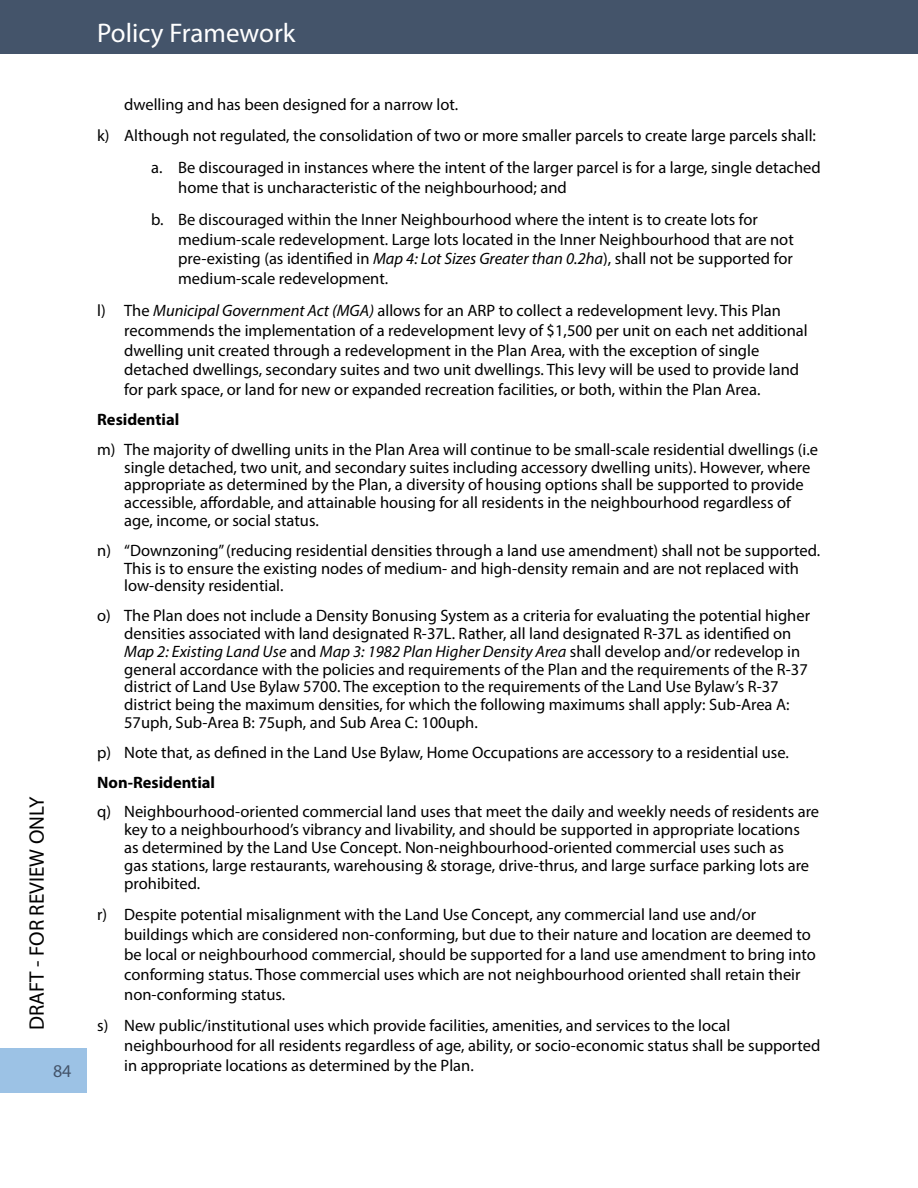
<style>
.page{position:relative;width:918px;height:1188px;background:#fff}
.page>*{position:absolute;margin:0;border:0;box-sizing:border-box;transform-origin:0 0}
.t1{font:27px "Myriad Pro";color:#fff}
.t2{font:21px "Myriad Pro";color:#000}
.t3{font:18px "Myriad Pro";color:#44546a}
.t4{font:16.5px/17.9px "Myriad Pro";color:#000}
.t5{font:700 16.5px "Myriad Pro";color:#000}
.s1{font-style:italic}
</style>
<div class="page">
<div style="left:0;top:1048px;width:86px;height:45px;background:#9cc2e5"></div>
<div style="left:0;top:0;width:918px;height:54px;background:#44546a"></div>
<p class="t2" style="left:24px;top:1030px;width:235px;rotate:-90deg">DRAFT - FOR REVIEW ONLY</p>
<p class="t3" style="left:53px;top:1060px;width:20px">84</p>
<h1 class="t1" style="left:97px;top:16px;width:200px">Policy Framework</h1>
<p class="t4" style="left:124px;top:95px;width:336px">dwelling and has been designed for a narrow lot.</p>
<p class="t4" style="left:97px;top:127px;width:720px">k) Although not regulated, the consolidation of two or more smaller parcels to create large parcels shall:</p>
<p class="t4" style="left:151px;top:158px;width:671px">a. Be discouraged in instances where the intent of the larger parcel is for a large, single detached</p>
<p class="t4" style="left:151px;top:171px;width:608px;line-height:31.8px;text-indent:27px">home that is uncharacteristic of the neighbourhood; and<br>b. Be discouraged within the Inner Neighbourhood where the intent is to create lots for</p>
<p class="t4" style="left:178px;top:229px;width:617px;line-height:19.8px;text-align:justify">medium-scale redevelopment. Large lots located in the Inner Neighbourhood that are not pre-existing (as identified in <span class="s1">Map 4: Lot Sizes Greater than 0.2ha</span>), shall not be supported for medium-scale redevelopment.</p>
<p class="t4" style="left:124px;top:300px;width:685px;line-height:19.8px;text-indent:-27px">l) The <span class="s1">Municipal Government Act (MGA)</span> allows for an ARP to collect a redevelopment levy. This Plan recommends the implementation of a redevelopment levy of $1,500 per unit on each net additional dwelling unit created through a redevelopment in the Plan Area, with the exception of single detached dwellings, secondary suites and two unit dwellings. This levy will be used to provide land for park space, or land for new or expanded recreation facilities, or both, within the Plan Area.</p>
<p class="t5" style="left:97px;top:409px;width:84px">Residential</p>
<p class="t4" style="left:124px;top:440px;width:695px;text-indent:-27px">m) The majority of dwelling units in the Plan Area will continue to be small-scale residential dwellings (i.e single detached, two unit, and secondary suites including accessory dwelling units). However, where appropriate as determined by the Plan, a diversity of housing options shall be supported to provide accessible, affordable, and attainable housing for all residents in the neighbourhood regardless of age, income, or social status.</p>
<p class="t4" style="left:124px;top:541px;width:698px;text-indent:-27px">n) “Downzoning” (reducing residential densities through a land use amendment) shall not be supported.<br>This is to ensure the existing nodes of medium- and high-density remain and are not replaced with low-density residential.</p>
<p class="t4" style="left:124px;top:606px;width:687px;text-indent:-27px">o) The Plan does not include a Density Bonusing System as a criteria for evaluating the potential higher densities associated with land designated R-37L. Rather, all land designated R-37L as identified on <span class="s1">Map 2: Existing Land Use</span> and <span class="s1">Map 3: 1982 Plan Higher Density Area</span> shall develop and/or redevelop in general accordance with the policies and requirements of the Plan and the requirements of the R-37 district of Land Use Bylaw 5700. The exception to the requirements of the Land Use Bylaw’s R-37 district being the maximum densities, for which the following maximums shall apply: Sub-Area A:<br>57uph, Sub-Area B: 75uph, and Sub Area C: 100uph.</p>
<p class="t4" style="left:97px;top:743px;width:693px">p) Note that, as defined in the Land Use Bylaw, Home Occupations are accessory to a residential use.</p>
<p class="t5" style="left:97px;top:771px;width:119px">Non-Residential</p>
<p class="t4" style="left:124px;top:803px;width:697px;text-indent:-27px">q) Neighbourhood-oriented commercial land uses that meet the daily and weekly needs of residents are key to a neighbourhood’s vibrancy and livability, and should be supported in appropriate locations<br>as determined by the Land Use Concept. Non-neighbourhood-oriented commercial uses such as<br>gas stations, large restaurants, warehousing &amp; storage, drive-thrus, and large surface parking lots are prohibited.</p>
<p class="t4" style="left:124px;top:905px;width:693px;line-height:19.8px;text-indent:-27px">r) Despite potential misalignment with the Land Use Concept, any commercial land use and/or buildings which are considered non-conforming, but due to their nature and location are deemed to be local or neighbourhood commercial, should be supported for a land use amendment to bring into conforming status. Those commercial uses which are not neighbourhood oriented shall retain their non-conforming status.</p>
<p class="t4" style="left:124px;top:1016px;width:698px;line-height:19.8px;text-indent:-27px">s) New public/institutional uses which provide facilities, amenities, and services to the local neighbourhood for all residents regardless of age, ability, or socio-economic status shall be supported in appropriate locations as determined by the Plan.</p>
</div>
